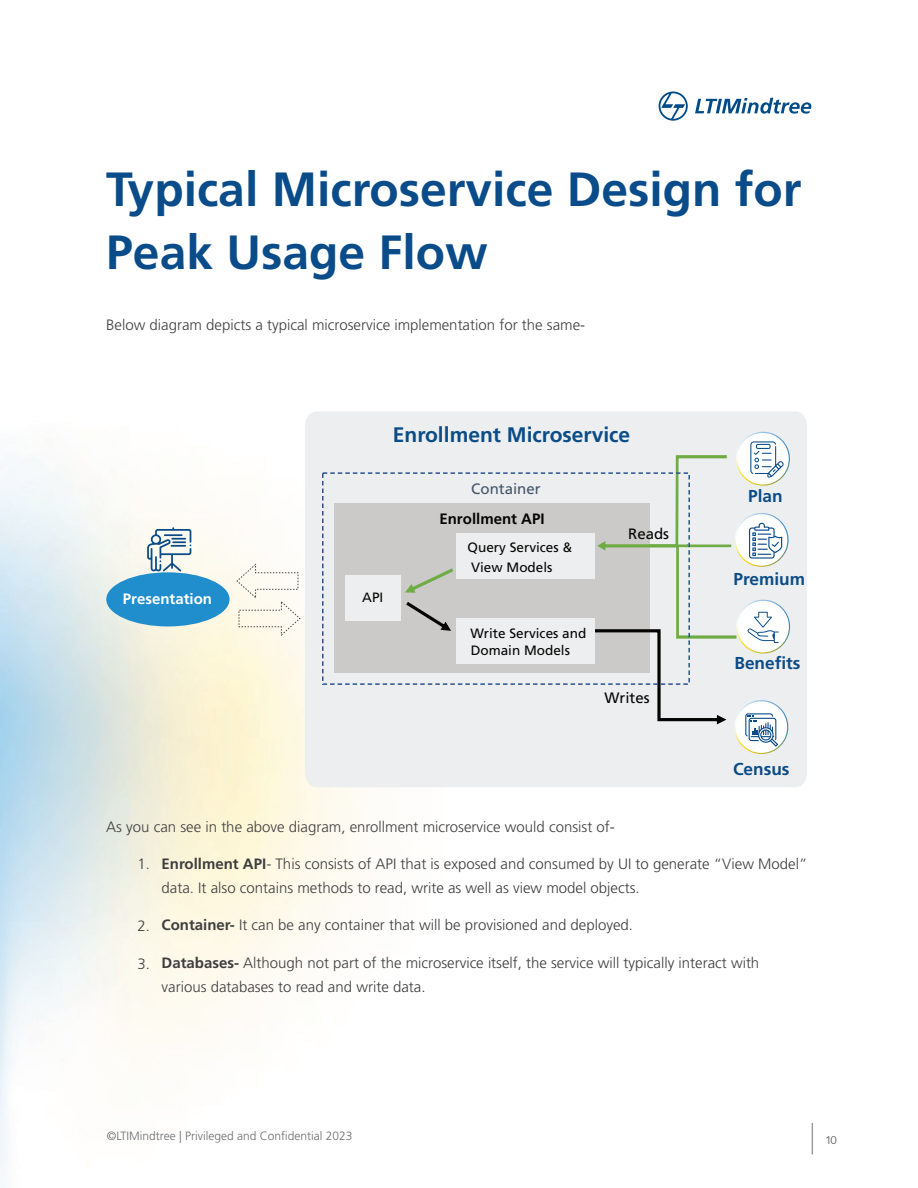
<style>
.page{position:relative;width:918px;height:1188px;background:#fff}
.page>*{position:absolute;margin:0;border:0;box-sizing:border-box;transform-origin:0 0}
.t1{font:700 48px/63px "Frutiger LT Pro";color:#094c89}
.t2{font:700 21px "Frutiger LT Pro";color:#0a4c88}
.t3{font:700 17.25px "Frutiger LT Pro";color:#0a4c88}
.t4{font:300 15px/24px "Frutiger LT Pro";color:#3e3e3f}
.t5{font:300 15px "Frutiger LT Pro";color:#414042}
.t6{font:700 15px "Frutiger LT Pro";color:#040503}
.t7{font:700 15px "Frutiger LT Pro";color:#fff}
.t8{font:15px "Frutiger LT Pro";color:#040503}
.t9{font:15px "Frutiger LT Pro";color:#43546a}
.t10{font:13.5px/19.6px "Frutiger LT Pro";color:#040503}
.t11{font:300 12px "Frutiger LT Pro";color:#6c6d70}
.t12{font:300 10.5px "Bw Modelica";color:#231f20}
.s1{font-weight:700}
</style>
<div class="page">
<hr style="left:812px;top:1123px;width:1px;height:31px;background:#808285">
<img style="left:0;top:472px;width:370px;height:697px">
<svg style="left:659px;top:92px;width:29px;height:29px"></svg>
<svg style="left:695px;top:98px;width:116px;height:16px"></svg>
<div style="left:305px;top:412px;width:502px;height:375px;background:#edeeef"></div>
<div style="left:334px;top:503px;width:316px;height:170px;background:#cbcac9"></div>
<svg style="left:405px;top:568px;width:48px;height:25px"></svg>
<svg style="left:406px;top:602px;width:45px;height:29px"></svg>
<div style="left:322px;top:472px;width:368px;height:213px;border:2px dashed #29538f"></div>
<div style="left:106px;top:572px;width:124px;height:54px;background:#208dcd;border-radius:50%"></div>
<svg style="left:595px;top:430px;width:199px;height:328px"></svg>
<div style="left:457px;top:533px;width:138px;height:45px;background:#edeeef"></div>
<div style="left:457px;top:619px;width:138px;height:45px;background:#edeeef"></div>
<svg style="left:236px;top:563px;width:65px;height:74px"></svg>
<div style="left:345px;top:575px;width:56px;height:45px;background:#edeeef"></div>
<svg style="left:147px;top:527px;width:44px;height:45px"></svg>
<h1 class="t1" style="left:106px;top:158px;width:697px">Typical Microservice Design for<br>Peak Usage Flow</h1>
<p class="t5" style="left:106px;top:316px;width:480px">Below diagram depicts a typical microservice implementation for the same-</p>
<p class="t7" style="left:123px;top:590px;width:91px">Presentation</p>
<h2 class="t2" style="left:393px;top:423px;width:239px">Enrollment Microservice</h2>
<p class="t10" style="left:362px;top:588px;width:23px">API</p>
<p class="t9" style="left:471px;top:480px;width:71px">Container</p>
<p class="t6" style="left:439px;top:510px;width:107px">Enrollment API</p>
<p class="t10" style="left:468px;top:538px;width:106px">Query Services &amp;<br>View Models</p>
<p class="t8" style="left:628px;top:525px;width:42px">Reads</p>
<p class="t10" style="left:470px;top:625px;width:117px;line-height:16.8px">Write Services and<br>Domain Models</p>
<p class="t8" style="left:604px;top:689px;width:47px">Writes</p>
<p class="t3" style="left:748px;top:486px;width:36px">Plan</p>
<p class="t3" style="left:733px;top:569px;width:73px">Premium</p>
<p class="t3" style="left:734px;top:653px;width:68px">Benefits</p>
<p class="t3" style="left:733px;top:759px;width:58px">Census</p>
<p class="t5" style="left:106px;top:818px;width:510px">As you can see in the above diagram, enrollment microservice would consist of-</p>
<p class="t4" style="left:162px;top:852px;width:647px"><span class="s1">Enrollment API</span>- This consists of API that is exposed and consumed by UI to generate “View Model” data. It also contains methods to read, write as well as view model objects.</p>
<p class="t4" style="left:162px;top:913px;width:473px"><span class="s1">Container-</span> It can be any container that will be provisioned and deployed.</p>
<p class="t4" style="left:162px;top:951px;width:599px"><span class="s1">Databases-</span> Although not part of the microservice itself, the service will typically interact with various databases to read and write data.</p>
<p class="t5" style="left:137px;top:855px;width:14px">1.</p>
<p class="t5" style="left:137px;top:917px;width:14px">2.</p>
<p class="t5" style="left:137px;top:955px;width:14px">3.</p>
<p class="t11" style="left:107px;top:1129px;width:247px">©LTIMindtree | Privileged and Confidential 2023</p>
<p class="t12" style="left:826px;top:1134px;width:12px">10</p>
</div>
